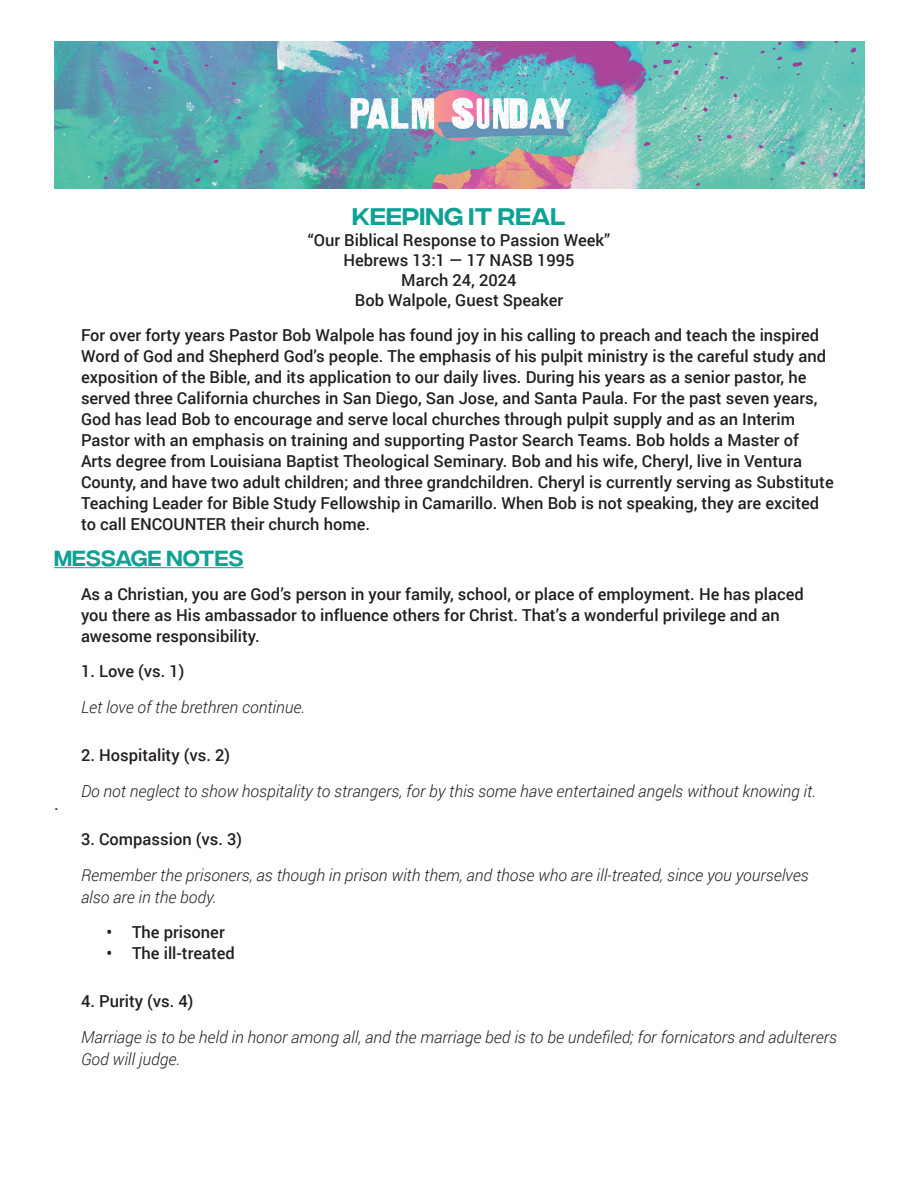
<style>
.page{position:relative;width:918px;height:1188px;background:#fff}
.page>*{position:absolute;margin:0;border:0;box-sizing:border-box;transform-origin:0 0}
.Message_-_Title_top{font:24px "Integral CF";letter-spacing:.01em;color:#0ea194}
.Message_-_section_names{font:21.9px "Integral CF";letter-spacing:.005em;color:#0ea194;scale:.96 1}
.t1{font:18px "Roboto";color:#231f20}
.message_-_text_reg_next_line{font:500 16.5px/21px "Roboto";color:#231f20}
.Message_-_verse{font:italic 300 16.5px/22.5px "Roboto";color:#231f20}
.Message_-_verse_pastor_date{font:500 16.5px "Roboto";color:#231f20}
</style>
<div class="page">
<img style="left:54px;top:41px;width:811px;height:148px">
<hr style="left:54px;top:567px;width:190px;height:1px;background:#0ea194">
<p class="Message_-_Title_top" style="left:352px;top:204px;width:215px">KEEPING IT REAL</p>
<p class="Message_-_verse_pastor_date" style="left:308px;top:228px;width:304px">“Our Biblical Response to Passion Week”</p>
<p class="Message_-_verse_pastor_date" style="left:343px;top:248px;width:233px">Hebrews 13:1 — 17 NASB 1995</p>
<p class="Message_-_verse_pastor_date" style="left:401px;top:269px;width:117px">March 24, 2024</p>
<p class="Message_-_verse_pastor_date" style="left:355px;top:289px;width:210px">Bob Walpole, Guest Speaker</p>
<p class="message_-_text_reg_next_line" style="left:81px;top:324px;width:740px">For over forty years Pastor Bob Walpole has found joy in his calling to preach and teach the inspired</p>
<p class="message_-_text_reg_next_line" style="left:81px;top:345px;width:747px">Word of God and Shepherd God’s people. The emphasis of his pulpit ministry is the careful study and</p>
<p class="message_-_text_reg_next_line" style="left:81px;top:366px;width:727px">exposition of the Bible, and its application to our daily lives. During his years as a senior pastor, he</p>
<p class="message_-_text_reg_next_line" style="left:81px;top:387px;width:738px">served three California churches in San Diego, San Jose, and Santa Paula. For the past seven years,</p>
<p class="message_-_text_reg_next_line" style="left:81px;top:408px;width:716px">God has lead Bob to encourage and serve local churches through pulpit supply and as an Interim</p>
<p class="message_-_text_reg_next_line" style="left:81px;top:429px;width:719px">Pastor with an emphasis on training and supporting Pastor Search Teams. Bob holds a Master of</p>
<p class="message_-_text_reg_next_line" style="left:81px;top:450px;width:723px">Arts degree from Louisiana Baptist Theological Seminary. Bob and his wife, Cheryl, live in Ventura</p>
<p class="message_-_text_reg_next_line" style="left:81px;top:471px;width:754px">County, and have two adult children; and three grandchildren. Cheryl is currently serving as Substitute</p>
<p class="message_-_text_reg_next_line" style="left:81px;top:492px;width:740px">Teaching Leader for Bible Study Fellowship in Camarillo. When Bob is not speaking, they are excited to call ENCOUNTER their church home.</p>
<p class="Message_-_section_names" style="left:54px;top:546px;width:199px">MESSAGE NOTES</p>
<p class="message_-_text_reg_next_line" style="left:81px;top:583px;width:724px">As a Christian, you are God’s person in your family, school, or place of employment. He has placed</p>
<p class="message_-_text_reg_next_line" style="left:81px;top:604px;width:700px">you there as His ambassador to influence others for Christ. That’s a wonderful privilege and an</p>
<p class="message_-_text_reg_next_line" style="left:81px;top:625px;width:180px">awesome responsibility.</p>
<p class="message_-_text_reg_next_line" style="left:81px;top:660px;width:105px">1. Love (vs. 1)</p>
<p class="Message_-_verse" style="left:81px;top:695px;width:226px">Let love of the brethren continue.</p>
<p class="message_-_text_reg_next_line" style="left:81px;top:744px;width:151px">2. Hospitality (vs. 2)</p>
<p class="Message_-_verse" style="left:81px;top:779px;width:737px">Do not neglect to show hospitality to strangers, for by this some have entertained angels without knowing it.</p>
<p class="t1" style="left:54px;top:791px;width:6px">.</p>
<p class="message_-_text_reg_next_line" style="left:81px;top:828px;width:163px">3. Compassion (vs. 3)</p>
<p class="Message_-_verse" style="left:81px;top:863px;width:729px">Remember the prisoners, as though in prison with them, and those who are ill-treated, since you yourselves also are in the body.</p>
<p class="message_-_text_reg_next_line" style="left:106px;top:921px;width:120px">• The prisoner</p>
<p class="message_-_text_reg_next_line" style="left:106px;top:942px;width:130px">• The ill-treated</p>
<p class="message_-_text_reg_next_line" style="left:81px;top:990px;width:114px">4. Purity (vs. 4)</p>
<p class="Message_-_verse" style="left:81px;top:1025px;width:758px">Marriage is to be held in honor among all, and the marriage bed is to be undefiled; for fornicators and adulterers<br>God will judge.</p>
</div>
